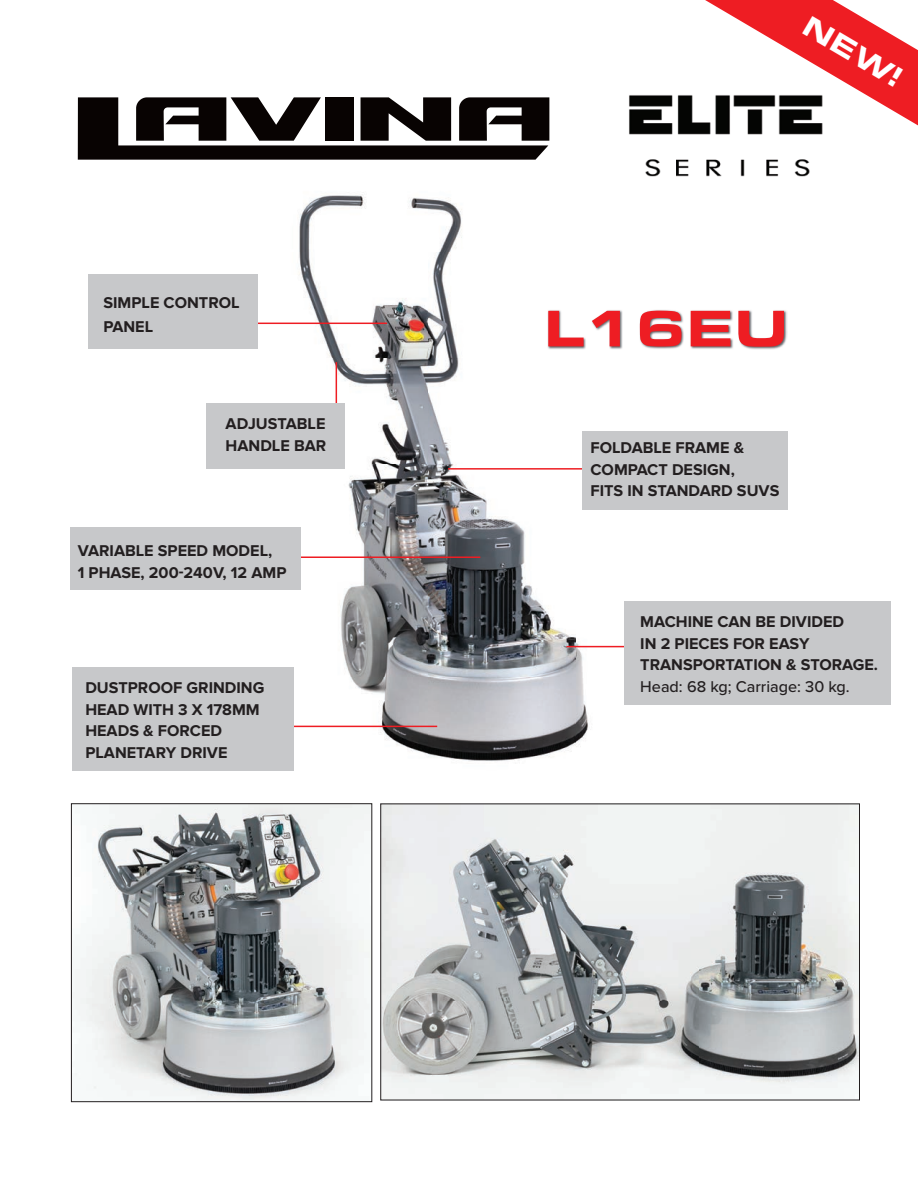
<style>
.page{position:relative;width:918px;height:1188px;background:#fff}
.page>*{position:absolute;margin:0;border:0;box-sizing:border-box;transform-origin:0 0}
.t1{font:900 53.25px "Eurostile Ext";color:#ee1d23}
.t2{font:900 30px "Eurostile Ext";color:#fff}
.t3{font:700 16.2px/21.6px "Proxima Nova";color:#231f20}
.t4{font:500 16.2px "Proxima Nova";color:#231f20}
</style>
<div class="page">
<img style="left:281px;top:194px;width:344px;height:577px">
<img style="left:73px;top:806px;width:297px;height:294px">
<div style="left:71px;top:804px;width:301px;height:298px;border:1px solid #231f20"></div>
<img style="left:383px;top:806px;width:475px;height:292px">
<hr style="left:448px;top:468px;width:156px;height:2px;background:#ee1d23">
<hr style="left:282px;top:726px;width:155px;height:1px;background:#ee1d23">
<hr style="left:279px;top:556px;width:201px;height:2px;background:#ee1d23">
<hr style="left:566px;top:646px;width:71px;height:1px;background:#ee1d23">
<hr style="left:336px;top:362px;width:1px;height:83px;background:#ee1d23">
<div style="left:72px;top:667px;width:221px;height:104px;background:#c7c8ca"></div>
<div style="left:582px;top:432px;width:205px;height:78px;background:#c7c8ca"></div>
<div style="left:70px;top:527px;width:231px;height:63px;background:#c7c8ca"></div>
<div style="left:625px;top:602px;width:266px;height:103px;background:#c7c8ca"></div>
<svg style="left:78px;top:97px;width:471px;height:63px"></svg>
<img style="left:547px;top:309px;width:240px;height:40px">
<img style="left:629px;top:95px;width:194px;height:82px">
<svg style="left:705px;top:0;width:213px;height:125px"></svg>
<div style="left:206px;top:403px;width:139px;height:66px;background:#c7c8ca"></div>
<hr style="left:215px;top:323px;width:172px;height:1px;background:#ee1d23">
<div style="left:88px;top:274px;width:170px;height:74px;background:#c7c8ca"></div>
<p class="t3" style="left:103px;top:291px;width:138px;line-height:24px">SIMPLE CONTROL<br>PANEL</p>
<p class="t3" style="left:226px;top:414px;width:102px">ADJUSTABLE<br>HANDLE BAR</p>
<p class="t3" style="left:78px;top:541px;width:210px">VARIABLE SPEED MODEL,<br>1 PHASE, 200-240V, 12 AMP</p>
<p class="t3" style="left:85px;top:678px;width:181px">DUSTPROOF GRINDING<br>HEAD WITH 3 X 178MM<br>HEADS &amp; FORCED<br>PLANETARY DRIVE</p>
<h2 class="t2" style="left:816px;top:4px;width:111px;rotate:30deg">NEW!</h2>
<h1 class="t1" style="left:544px;top:289px;width:246px">L16EU</h1>
<p class="t3" style="left:590px;top:438px;width:190px">FOLDABLE FRAME &amp;<br>COMPACT DESIGN,<br>FITS IN STANDARD SUVS</p>
<p class="t3" style="left:640px;top:612px;width:239px">MACHINE CAN BE DIVIDED<br>IN 2 PIECES FOR EASY<br>TRANSPORTATION &amp; STORAGE.</p>
<p class="t4" style="left:640px;top:675px;width:211px">Head: 68 kg; Carriage: 30 kg.</p>
</div>
